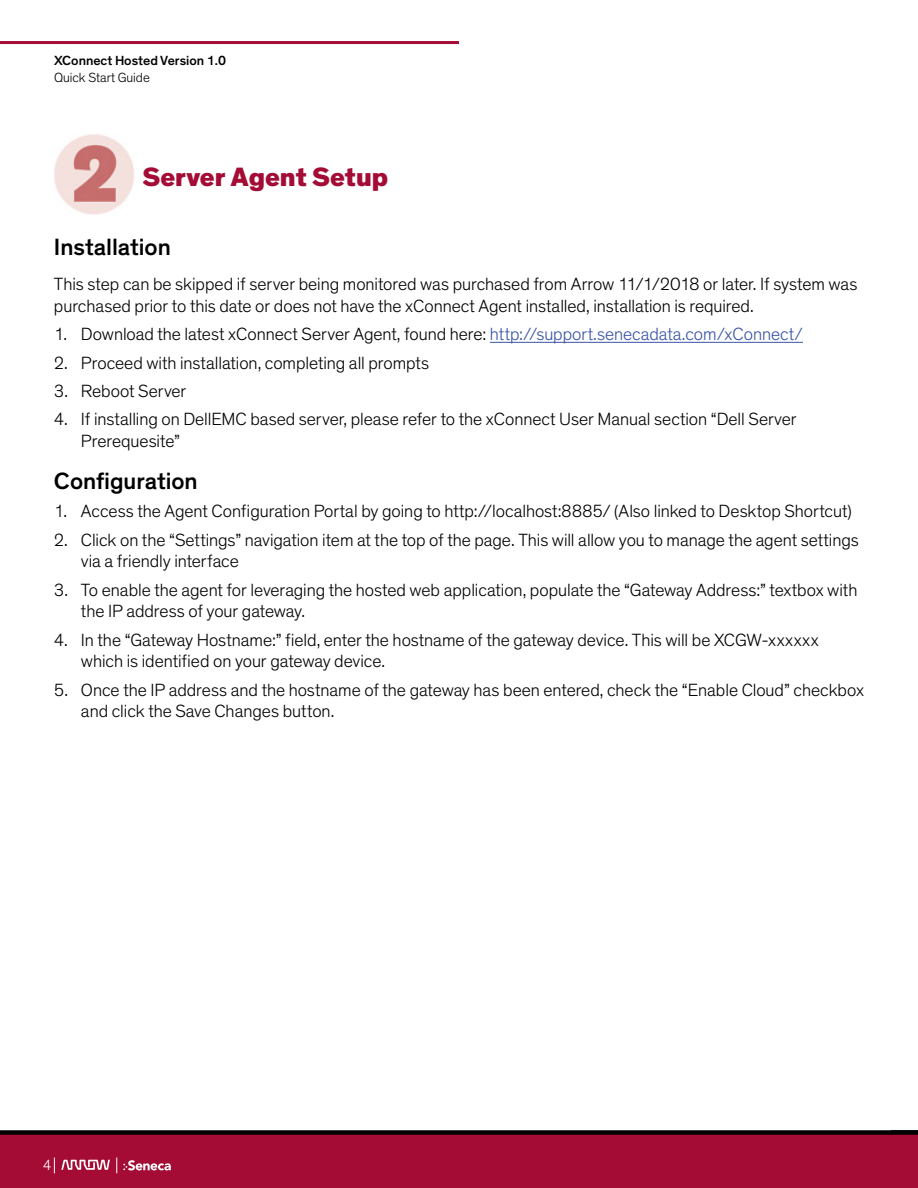
<style>
.page{position:relative;width:918px;height:1188px;background:#fff}
.page>*{position:absolute;margin:0;border:0;box-sizing:border-box;transform-origin:0 0}
.t1{font:800 27px "Theinhardt";color:#a40c35}
.t2{font:500 24px "Theinhardt";letter-spacing:-.005em;color:#000}
.t3{font:300 18px/21.6px "Theinhardt";letter-spacing:-.005em;color:#000}
.t4{font:300 15px "Theinhardt";color:#fff}
.t5{font:500 13.5px "Theinhardt";color:#000}
.t6{font:300 13.5px "Theinhardt";color:#000}
.s1{color:#3953a4}
</style>
<div class="page">
<div style="left:0;top:1134px;width:918px;height:54px;background:#a40c35"></div>
<svg style="left:54px;top:1158px;width:1px;height:15px"></svg>
<hr style="left:0;top:41px;width:459px;height:3px;background:#a40c35">
<div style="left:0;top:1130px;width:918px;height:5px;background:#000"></div>
<svg style="left:61px;top:1159px;width:49px;height:11px"></svg>
<svg style="left:123px;top:1160px;width:48px;height:11px"></svg>
<svg style="left:116px;top:1158px;width:1px;height:15px"></svg>
<hr style="left:490px;top:342px;width:313px;height:1px;background:#3953a4">
<img style="left:54px;top:134px;width:80px;height:81px">
<p class="t5" style="left:54px;top:53px;width:174px">XConnect Hosted Version 1.0</p>
<p class="t6" style="left:54px;top:69px;width:97px">Quick Start Guide</p>
<h1 class="t1" style="left:142px;top:160px;width:247px">Server Agent Setup</h1>
<h2 class="t2" style="left:54px;top:233px;width:118px">Installation</h2>
<p class="t3" style="left:54px;top:274px;width:805px">This step can be skipped if server being monitored was purchased from Arrow 11/1/2018 or later. If system was purchased prior to this date or does not have the xConnect Agent installed, installation is required.</p>
<p class="t3" style="left:54px;top:324px;width:750px">1. Download the latest xConnect Server Agent, found here: <span class="s1">http://support.senecadata.com/xConnect/</span></p>
<p class="t3" style="left:54px;top:352px;width:377px">2. Proceed with installation, completing all prompts</p>
<p class="t3" style="left:54px;top:380px;width:134px">3. Reboot Server</p>
<p class="t3" style="left:81px;top:409px;width:717px;text-indent:-27px">4. If installing on DellEMC based server, please refer to the xConnect User Manual section “Dell Server<br>Prerequesite”</p>
<h2 class="t2" style="left:54px;top:467px;width:145px">Configuration</h2>
<p class="t3" style="left:54px;top:501px;width:799px">1. Access the Agent Configuration Portal by going to http://localhost:8885/ (Also linked to Desktop Shortcut)</p>
<p class="t3" style="left:81px;top:529px;width:779px;text-indent:-27px">2. Click on the “Settings” navigation item at the top of the page. This will allow you to manage the agent settings via a friendly interface</p>
<p class="t3" style="left:81px;top:579px;width:778px;text-indent:-27px">3. To enable the agent for leveraging the hosted web application, populate the “Gateway Address:” textbox with the IP address of your gateway.</p>
<p class="t3" style="left:81px;top:629px;width:739px;text-indent:-27px">4. In the “Gateway Hostname:” field, enter the hostname of the gateway device. This will be XCGW-xxxxxx which is identified on your gateway device.</p>
<p class="t3" style="left:81px;top:679px;width:785px;text-indent:-27px">5. Once the IP address and the hostname of the gateway has been entered, check the “Enable Cloud” checkbox and click the Save Changes button.</p>
<p class="t4" style="left:43px;top:1156px;width:10px">4</p>
</div>
